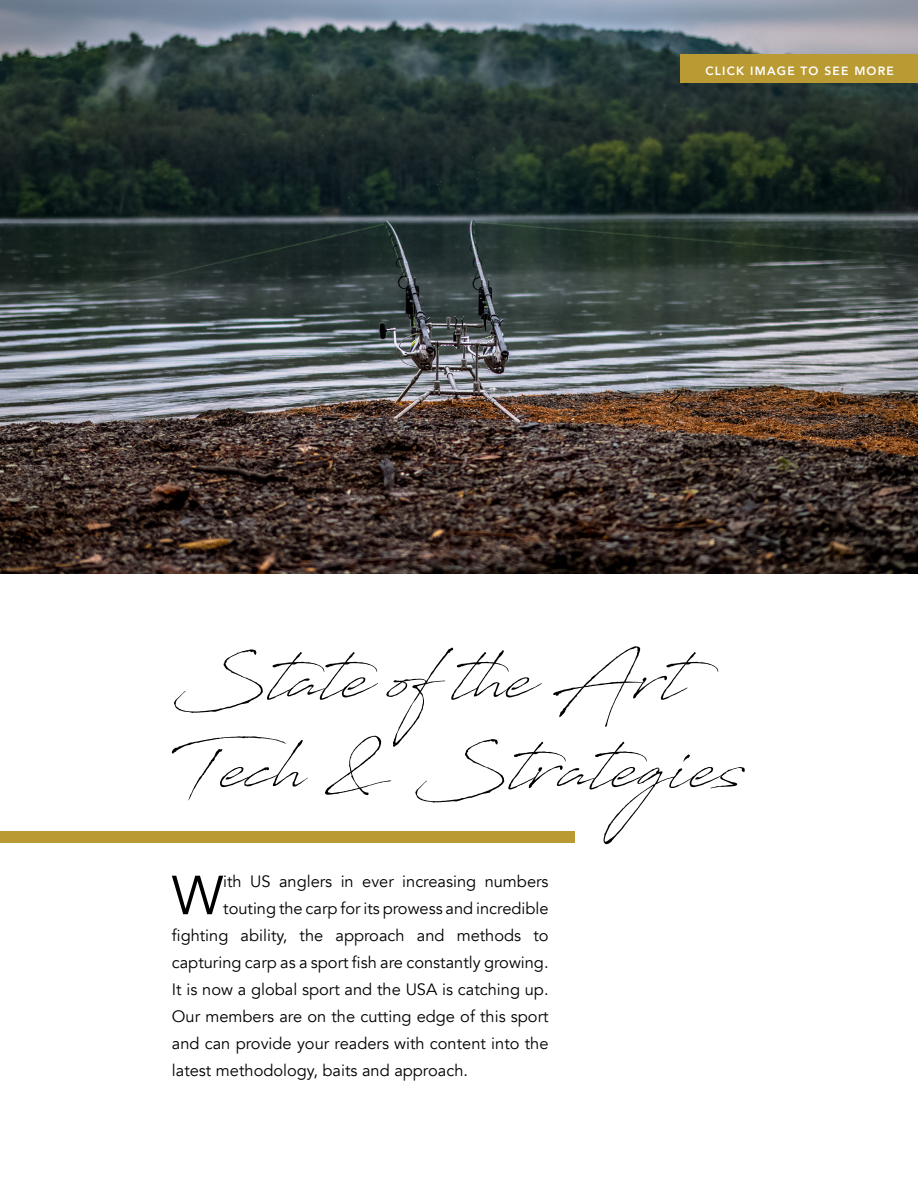
<style>
.page{position:relative;width:918px;height:1188px;background:#fff}
.page>*{position:absolute;margin:0;border:0;box-sizing:border-box;transform-origin:0 0}
.t1{font:74.7px/89.7px "Antro Vectra";color:#000}
.t2{font:54.45px "Avenir";color:#000}
.t3{font:16.5px "Avenir";color:#000}
.t4{font:800 12px "Avenir";letter-spacing:.1em;color:#fff}
</style>
<div class="page">
<img style="left:0;top:0;width:918px;height:574px">
<div style="left:0;top:831px;width:575px;height:12px;background:#ba9a33"></div>
<div style="left:681px;top:55px;width:237px;height:28px;background:#ba9a33"></div>
<p class="t4" style="left:705px;top:61px;width:190px">CLICK IMAGE TO SEE MORE</p>
<h1 class="t1" style="left:172px;top:625px;width:573px">State ofthe Art<br>Tech &amp; Strategies</h1>
<h2 class="t2" style="left:172px;top:863px;width:53px">W</h2>
<p class="t3" style="left:223px;top:872px;width:327px">ith US anglers in ever increasing numbers</p>
<p class="t3" style="left:223px;top:899px;width:327px">touting the carp for its prowess and incredible</p>
<p class="t3" style="left:172px;top:926px;width:378px">fighting ability, the approach and methods to</p>
<p class="t3" style="left:172px;top:953px;width:378px">capturing carp as a sport fish are constantly growing.</p>
<p class="t3" style="left:172px;top:979px;width:378px">It is now a global sport and the USA is catching up.</p>
<p class="t3" style="left:172px;top:1006px;width:378px">Our members are on the cutting edge of this sport</p>
<p class="t3" style="left:172px;top:1033px;width:378px">and can provide your readers with content into the</p>
<p class="t3" style="left:172px;top:1060px;width:298px">latest methodology, baits and approach.</p>
</div>
